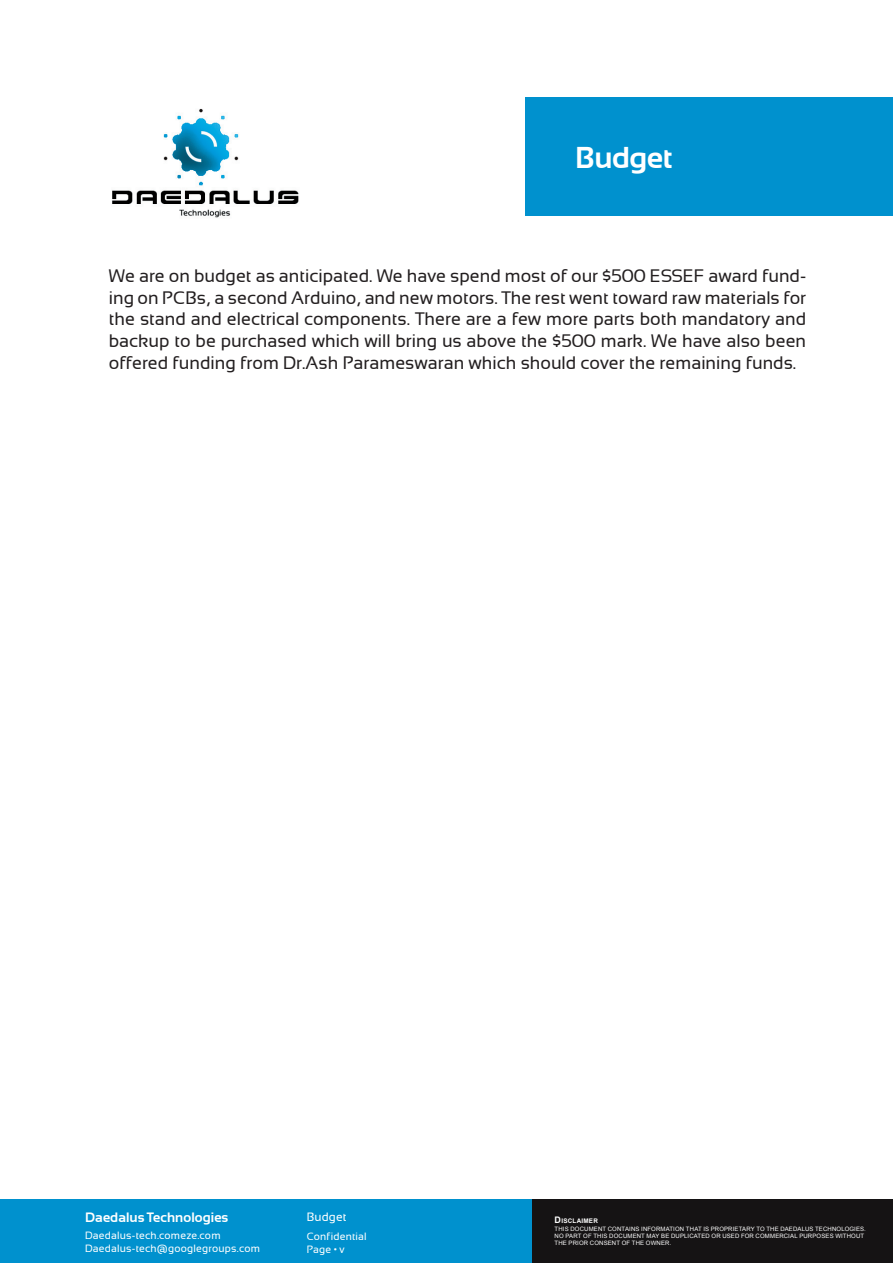
<style>
.page{position:relative;width:893px;height:1263px;background:#fff}
.page>*{position:absolute;margin:0;border:0;box-sizing:border-box;transform-origin:0 0}
.Title___Main{font:700 30px "Sansation";letter-spacing:-.005em;color:#fff}
.t1{font:18px/21.6px "Sansation";color:#231f20;text-align:justify}
.t2{font:700 13.5px "Sansation";letter-spacing:.005em;color:#fff}
.t3{font:12px "Sansation";letter-spacing:.015em;color:#fff}
.t4{font:10.5px/12.6px "Sansation";letter-spacing:.02em;color:#fff}
.t5{font:700 6.3px "Arial";letter-spacing:.04em;color:#fff}
.t6{font:6px/7.2px "Arial";letter-spacing:.025em;color:#fff}
.s1{font-size:9px}
</style>
<div class="page">
<div style="left:510px;top:1199px;width:383px;height:64px;background:#151314"></div>
<div style="left:0;top:1199px;width:531px;height:64px;background:#0091ce"></div>
<div style="left:526px;top:98px;width:367px;height:118px;background:#0091ce"></div>
<img style="left:112px;top:108px;width:187px;height:110px">
<p class="Title___Main" style="left:575px;top:140px;width:99px">Budget</p>
<p class="t1" style="left:109px;top:265px;width:699px">We are on budget as anticipated. We have spend most of our $500 ESSEF award fund&shy;ing on PCBs, a second Arduino, and new motors. The rest went toward raw materials for the stand and electrical components. There are a few more parts both mandatory and backup to be purchased which will bring us above the $500 mark. We have also been offered funding from Dr.Ash Parameswaran which should cover the remaining funds.</p>
<p class="t2" style="left:85px;top:1210px;width:145px">Daedalus Technologies</p>
<p class="t4" style="left:85px;top:1229px;width:177px">Daedalus-tech.comeze.com<br>Daedalus-tech@googlegroups.com</p>
<p class="t3" style="left:307px;top:1210px;width:41px">Budget</p>
<p class="t4" style="left:307px;top:1230px;width:62px">Confidential<br>Page • v</p>
<p class="t5" style="left:555px;top:1217px;width:45px"><span class="s1">D</span>ISCLAIMER</p>
<p class="t6" style="left:555px;top:1225px;width:313px">THIS DOCUMENT CONTAINS INFORMATION THAT IS PROPRIETARY TO THE DAEDALUS TECHNOLOGIES.<br>NO PART OF THIS DOCUMENT MAY BE DUPLICATED OR USED FOR COMMERCIAL PURPOSES WITHOUT<br>THE PRIOR CONSENT OF THE OWNER.</p>
</div>
